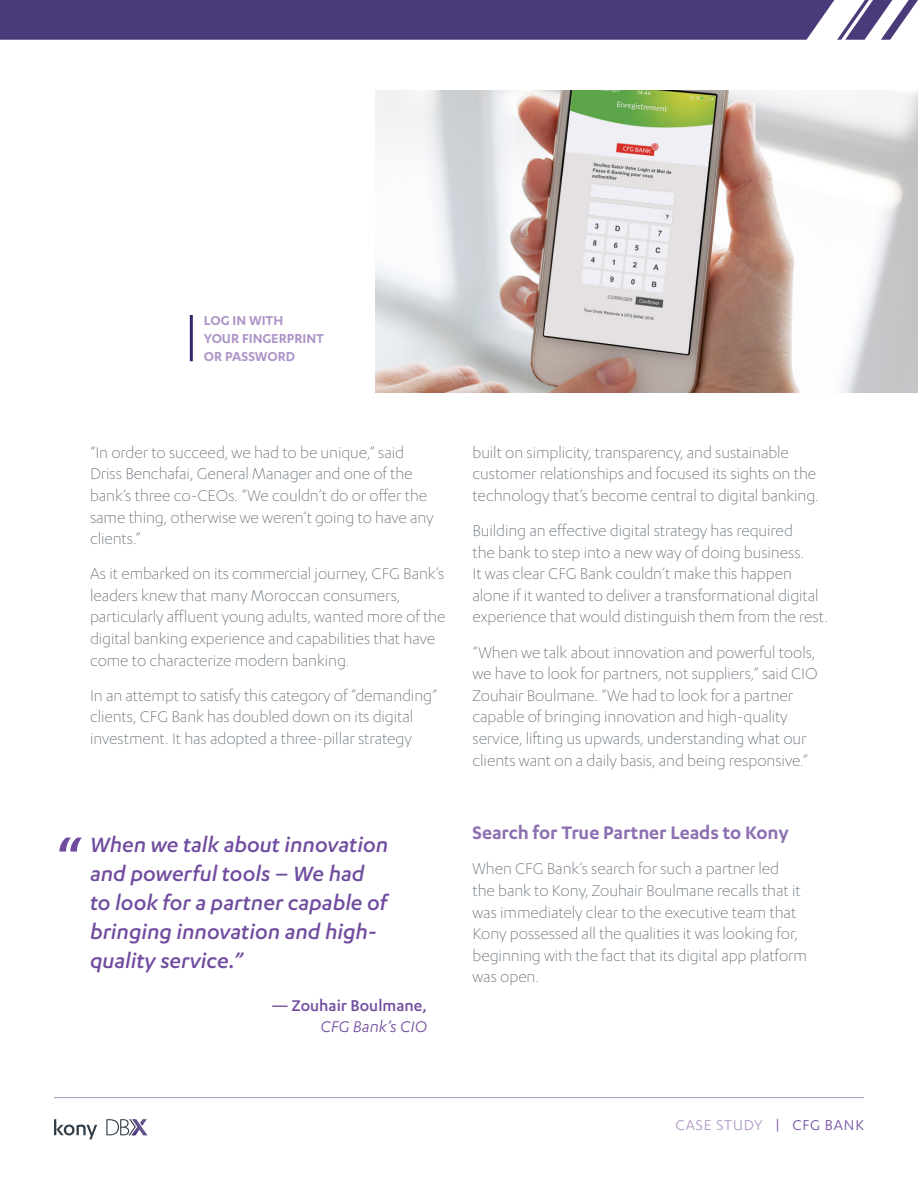
<style>
.page{position:relative;width:918px;height:1188px;background:#fff}
.page>*{position:absolute;margin:0;border:0;box-sizing:border-box;transform-origin:0 0}
.t1{font:500 66px "Karbon";color:#704c9f}
.Callout{font:italic 500 24px/28.8px "Karbon";color:#704c9f}
.Body{font:600 21px "Karbon";letter-spacing:-.005em;color:#8d70b2}
.Body-2{font:300 18px/21.6px "Karbon";letter-spacing:-.005em;color:#5b656d}
.t2{font:500 18px/21.6px "Karbon";color:#704c9f;text-align:right}
.t3{font:16.5px "Karbon";letter-spacing:.05em;color:#ad95c7}
.t4{font:600 15px/18px "Karbon";color:#ad95c7}
.s1{font-weight:400;font-style:italic}
.s2{color:#704c9f}
</style>
<div class="page">
<svg style="left:54px;top:1119px;width:43px;height:20px"></svg>
<svg style="left:106px;top:1119px;width:41px;height:16px"></svg>
<hr style="left:54px;top:1097px;width:810px;height:1px;background:#ad95c7">
<img style="left:376px;top:90px;width:542px;height:303px">
<hr style="left:190px;top:315px;width:3px;height:46px;background:#36246a">
<svg style="left:0;top:0;width:918px;height:40px;background:#574882"></svg>
<p class="t4" style="left:204px;top:311px;width:81px">LOG IN WITH</p>
<p class="t4" style="left:204px;top:329px;width:122px">YOUR FINGERPRINT<br>OR PASSWORD</p>
<p class="Body-2" style="left:90px;top:441px;width:345px">“In order to succeed, we had to be unique,” said Driss Benchafai, General Manager and one of the bank’s three co-CEOs. “We couldn’t do or offer the same thing, otherwise we weren’t going to have any clients.”</p>
<p class="Body-2" style="left:90px;top:562px;width:357px">As it embarked on its commercial journey, CFG Bank’s leaders knew that many Moroccan consumers, particularly affluent young adults, wanted more of the digital banking experience and capabilities that have come to characterize modern banking.</p>
<p class="Body-2" style="left:90px;top:684px;width:349px">In an attempt to satisfy this category of “demanding” clients, CFG Bank has doubled down on its digital investment. It has adopted a three-pillar strategy</p>
<p class="t1" style="left:56px;top:823px;width:27px">“</p>
<p class="Callout" style="left:90px;top:830px;width:300px">When we talk about innovation and powerful tools – We had to look for a partner capable of bringing innovation and high&shy;quality service.”</p>
<p class="t2" style="left:271px;top:994px;width:157px">— Zouhair Boulmane,<br><span class="s1">CFG Bank’s CIO</span></p>
<p class="Body-2" style="left:472px;top:441px;width:348px">built on simplicity, transparency, and sustainable customer relationships and focused its sights on the technology that’s become central to digital banking.</p>
<p class="Body-2" style="left:472px;top:519px;width:357px">Building an effective digital strategy has required<br>the bank to step into a new way of doing business.<br>It was clear CFG Bank couldn’t make this happen alone if it wanted to deliver a transformational digital experience that would distinguish them from the rest.</p>
<p class="Body-2" style="left:472px;top:641px;width:347px">“When we talk about innovation and powerful tools, we have to look for partners, not suppliers,” said CIO Zouhair Boulmane. “We had to look for a partner capable of bringing innovation and high-quality service, lifting us upwards, understanding what our clients want on a daily basis, and being responsive.”</p>
<p class="Body" style="left:472px;top:821px;width:318px">Search for True Partner Leads to Kony</p>
<p class="Body-2" style="left:472px;top:858px;width:336px">When CFG Bank’s search for such a partner led<br>the bank to Kony, Zouhair Boulmane recalls that it was immediately clear to the executive team that Kony possessed all the qualities it was looking for, beginning with the fact that its digital app platform was open.</p>
<p class="t3" style="left:675px;top:1116px;width:190px">CASE STUDY <span class="s2">| CFG BANK</span></p>
</div>
